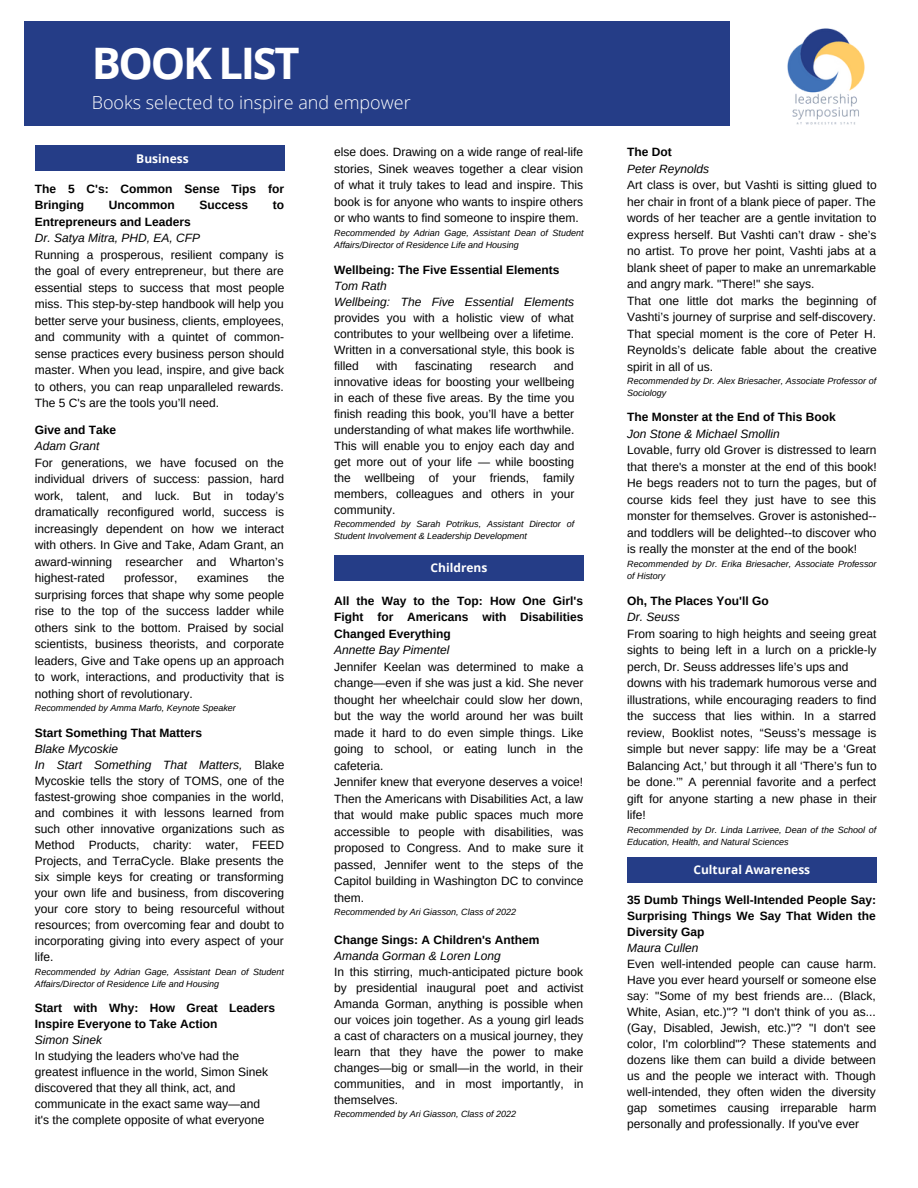
<style>
.page{position:relative;width:918px;height:1188px;background:#fff}
.page>*{position:absolute;margin:0;border:0;box-sizing:border-box;transform-origin:0 0}
.t1{font:700 43.5px "Open Sans";letter-spacing:-.055em;color:#fff}
.t2{font:300 18px "Open Sans";color:#fff}
.t3{font:12px/16.5px "Arimo";color:#000;text-align:justify}
.t4{font:700 12px/16px "Arimo";color:#000}
.t5{font:italic 12px/16px "Arimo";color:#000}
.t6{font:700 12px "Open Sans";color:#fff}
.t7{font:italic 9px/12px "Arimo";color:#000}
.s1{font-style:italic}
</style>
<div class="page">
<div style="left:24px;top:21px;width:870px;height:104px;background:#253d87"></div>
<div style="left:731px;top:7px;width:173px;height:128px;background:#fff"></div>
<img style="left:787px;top:28px;width:78px;height:97px">
<div style="left:35px;top:145px;width:250px;height:26px;background:#253d87"></div>
<div style="left:334px;top:555px;width:250px;height:26px;background:#253d87"></div>
<div style="left:627px;top:857px;width:250px;height:26px;background:#253d87"></div>
<h1 class="t1" style="left:92px;top:33px;width:209px">BOOK LIST</h1>
<h2 class="t2" style="left:92px;top:90px;width:320px">Books selected to inspire and empower</h2>
<p class="t6" style="left:136px;top:150px;width:54px">Business</p>
<p class="t3" style="left:334px;top:144px;width:251px">else does. Drawing on a wide range of real-life stories, Sinek weaves together a clear vision of what it truly takes to lead and inspire. This book is for anyone who wants to inspire others or who wants to find someone to inspire them.</p>
<p class="t7" style="left:334px;top:227px;width:251px">Recommended by Adrian Gage, Assistant Dean of Student<br>Affairs/Director of Residence Life and Housing</p>
<p class="t4" style="left:35px;top:180px;width:251px;line-height:16.5px">The 5 C's: Common Sense Tips for<br>Bringing</p>
<p class="t4" style="left:109px;top:197px;width:67px">Uncommon</p>
<p class="t4" style="left:199px;top:197px;width:50px">Success</p>
<p class="t4" style="left:273px;top:197px;width:13px">to</p>
<p class="t4" style="left:35px;top:213px;width:157px">Entrepreneurs and Leaders</p>
<p class="t5" style="left:35px;top:230px;width:167px">Dr. Satya Mitra, PHD, EA, CFP</p>
<p class="t3" style="left:35px;top:246px;width:251px">Running a prosperous, resilient company is the goal of every entrepreneur, but there are essential steps to success that most people miss. This step-by-step handbook will help you better serve your business, clients, employees, and community with a quintet of common&shy;sense practices every business person should master. When you lead, inspire, and give back to others, you can reap unparalleled rewards.<br>The 5 C's are the tools you’ll need.</p>
<p class="t4" style="left:334px;top:262px;width:227px">Wellbeing: The Five Essential Elements</p>
<p class="t5" style="left:334px;top:278px;width:241px">Tom Rath<br>Wellbeing: The Five Essential Elements</p>
<p class="t3" style="left:334px;top:310px;width:242px;line-height:16px">provides you with a holistic view of what contributes to your wellbeing over a lifetime.<br>Written in a conversational style, this book is filled</p>
<p class="t3" style="left:334px;top:358px;width:242px;line-height:16px;text-indent:220px">and innovative ideas for boosting your wellbeing in each of these five areas. By the time you finish reading this book, you’ll have a better understanding of what makes life worthwhile.<br>This will enable you to enjoy each day and get more out of your life — while boosting the wellbeing of your friends, family members, colleagues and others in your community.</p>
<p class="t7" style="left:334px;top:518px;width:242px">Recommended by Sarah Potrikus, Assistant Director of<br>Student Involvement &amp; Leadership Development</p>
<p class="t3" style="left:376px;top:358px;width:23px">with</p>
<p class="t3" style="left:415px;top:358px;width:59px">fascinating</p>
<p class="t3" style="left:490px;top:358px;width:48px">research</p>
<p class="t4" style="left:35px;top:421px;width:83px">Give and Take</p>
<p class="t5" style="left:35px;top:438px;width:66px">Adam Grant</p>
<p class="t3" style="left:35px;top:454px;width:251px">For generations, we have focused on the individual drivers of success: passion, hard work, talent, and luck. But in today’s dramatically reconfigured world, success is increasingly dependent on how we interact with others. In Give and Take, Adam Grant, an award-winning researcher and Wharton’s highest-rated</p>
<p class="t6" style="left:431px;top:560px;width:58px">Childrens</p>
<p class="t4" style="left:334px;top:592px;width:251px;line-height:16.5px;text-align:justify">All the Way to the Top: How One Girl's Fight for Americans with Disabilities Changed Everything</p>
<p class="t5" style="left:334px;top:642px;width:117px">Annette Bay Pimentel</p>
<p class="t3" style="left:334px;top:658px;width:251px;text-align:left">Jennifer Keelan was determined to make a change—even if she was just a kid. She never thought her wheelchair could slow her down, but the way the world around her was built made it hard to do even simple things. Like going to school, or eating lunch in the cafeteria.<br>Jennifer knew that everyone deserves a voice!<br>Then the Americans with Disabilities Act, a law that would make public spaces much more accessible to people with disabilities, was proposed to Congress. And to make sure it passed, Jennifer went to the steps of the Capitol building in Washington DC to convince them.</p>
<p class="t7" style="left:334px;top:906px;width:183px">Recommended by Ari Giasson, Class of 2022</p>
<p class="t4" style="left:334px;top:932px;width:207px">Change Sings: A Children's Anthem</p>
<p class="t5" style="left:334px;top:948px;width:168px">Amanda Gorman &amp; Loren Long</p>
<p class="t3" style="left:334px;top:964px;width:251px;line-height:16px">In this stirring, much-anticipated picture book by presidential inaugural poet and activist Amanda Gorman, anything is possible when our voices join together. As a young girl leads a cast of characters on a musical journey, they learn that they have the power to make changes—big or small—in the world, in their communities, and in most importantly, in themselves.</p>
<p class="t7" style="left:334px;top:1108px;width:183px">Recommended by Ari Giasson, Class of 2022</p>
<p class="t3" style="left:35px;top:570px;width:251px;text-indent:233px">the surprising forces that shape why some people rise to the top of the success ladder while others sink to the bottom. Praised by social scientists, business theorists, and corporate leaders, Give and Take opens up an approach to work, interactions, and productivity that is nothing short of revolutionary.</p>
<p class="t7" style="left:35px;top:702px;width:202px">Recommended by Amma Marfo, Keynote Speaker</p>
<p class="t3" style="left:124px;top:570px;width:55px">professor,</p>
<p class="t3" style="left:197px;top:570px;width:53px">examines</p>
<p class="t4" style="left:35px;top:725px;width:169px">Start Something That Matters</p>
<p class="t3" style="left:35px;top:741px;width:251px;line-height:16px;text-align:left"><span class="s1">Blake Mycoskie<br>In Start Something That Matters,</span> Blake Mycoskie tells the story of TOMS, one of the fastest-growing shoe companies in the world, and combines it with lessons learned from such other innovative organizations such as Method Products, charity: water, FEED Projects, and TerraCycle. Blake presents the six simple keys for creating or transforming your own life and business, from discovering your core story to being resourceful without resources; from overcoming fear and doubt to incorporating giving into every aspect of your life.</p>
<p class="t7" style="left:35px;top:966px;width:251px">Recommended by Adrian Gage, Assistant Dean of Student<br>Affairs/Director of Residence Life and Housing</p>
<p class="t4" style="left:35px;top:1000px;width:242px">Start with Why: How Great Leaders<br>Inspire Everyone to Take Action</p>
<p class="t5" style="left:35px;top:1032px;width:69px">Simon Sinek</p>
<p class="t3" style="left:35px;top:1048px;width:235px;line-height:16px;text-align:left">In studying the leaders who've had the greatest influence in the world, Simon Sinek discovered that they all think, act, and communicate in the exact same way—and it's the complete opposite of what everyone</p>
<p class="t4" style="left:627px;top:144px;width:46px">The Dot</p>
<p class="t5" style="left:627px;top:161px;width:83px">Peter Reynolds</p>
<p class="t3" style="left:627px;top:177px;width:251px;text-align:left">Art class is over, but Vashti is sitting glued to her chair in front of a blank piece of paper. The words of her teacher are a gentle invitation to express herself. But Vashti can’t draw - she’s no artist. To prove her point, Vashti jabs at a blank sheet of paper to make an unremarkable and angry mark. "There!" she says.<br>That one little dot marks the beginning of Vashti’s journey of surprise and self-discovery.<br>That special moment is the core of Peter H.<br>Reynolds’s delicate fable about the creative spirit in all of us.</p>
<p class="t7" style="left:627px;top:375px;width:250px">Recommended by Dr. Alex Briesacher, Associate Professor of<br>Sociology</p>
<p class="t4" style="left:627px;top:409px;width:210px">The Monster at the End of This Book</p>
<p class="t5" style="left:627px;top:425px;width:154px">Jon Stone &amp; Michael Smollin</p>
<p class="t3" style="left:627px;top:442px;width:251px">Lovable, furry old Grover is distressed to learn that there's a monster at the end of this book!<br>He begs readers not to turn the pages, but of course kids feel they just have to see this monster for themselves. Grover is astonished-- and toddlers will be delighted--to discover who is really the monster at the end of the book!</p>
<p class="t7" style="left:627px;top:557px;width:251px">Recommended by Dr. Erika Briesacher, Associate Professor of History</p>
<p class="t4" style="left:627px;top:593px;width:143px">Oh, The Places You'll Go</p>
<p class="t5" style="left:627px;top:609px;width:54px">Dr. Seuss</p>
<p class="t3" style="left:627px;top:625px;width:251px;text-align:left">From soaring to high heights and seeing great sights to being left in a lurch on a prickle-ly perch, Dr. Seuss addresses life’s ups and downs with his trademark humorous verse and illustrations, while encouraging readers to find the success that lies within. In a starred review, Booklist notes, “Seuss’s message is simple but never sappy: life may be a ‘Great Balancing Act,’ but through it all ‘There’s fun to be done.’” A perennial favorite and a perfect gift for anyone starting a new phase in their life!</p>
<p class="t7" style="left:627px;top:824px;width:251px">Recommended by Dr. Linda Larrivee, Dean of the School of<br>Education, Health, and Natural Sciences</p>
<p class="t6" style="left:693px;top:862px;width:118px">Cultural Awareness</p>
<p class="t4" style="left:627px;top:892px;width:250px;text-align:justify">35 Dumb Things Well-Intended People Say:<br>Surprising Things We Say That Widen the Diversity Gap</p>
<p class="t5" style="left:627px;top:940px;width:73px">Maura Cullen</p>
<p class="t3" style="left:627px;top:956px;width:251px;line-height:16px">Even well-intended people can cause harm.<br>Have you ever heard yourself or someone else say: "Some of my best friends are... (Black, White, Asian, etc.)"? "I don't think of you as... (Gay, Disabled, Jewish, etc.)"? "I don't see color, I'm colorblind"? These statements and dozens like them can build a divide between us and the people we interact with. Though well-intended, they often widen the diversity gap sometimes causing irreparable harm personally and professionally. If you've ever</p>
</div>
